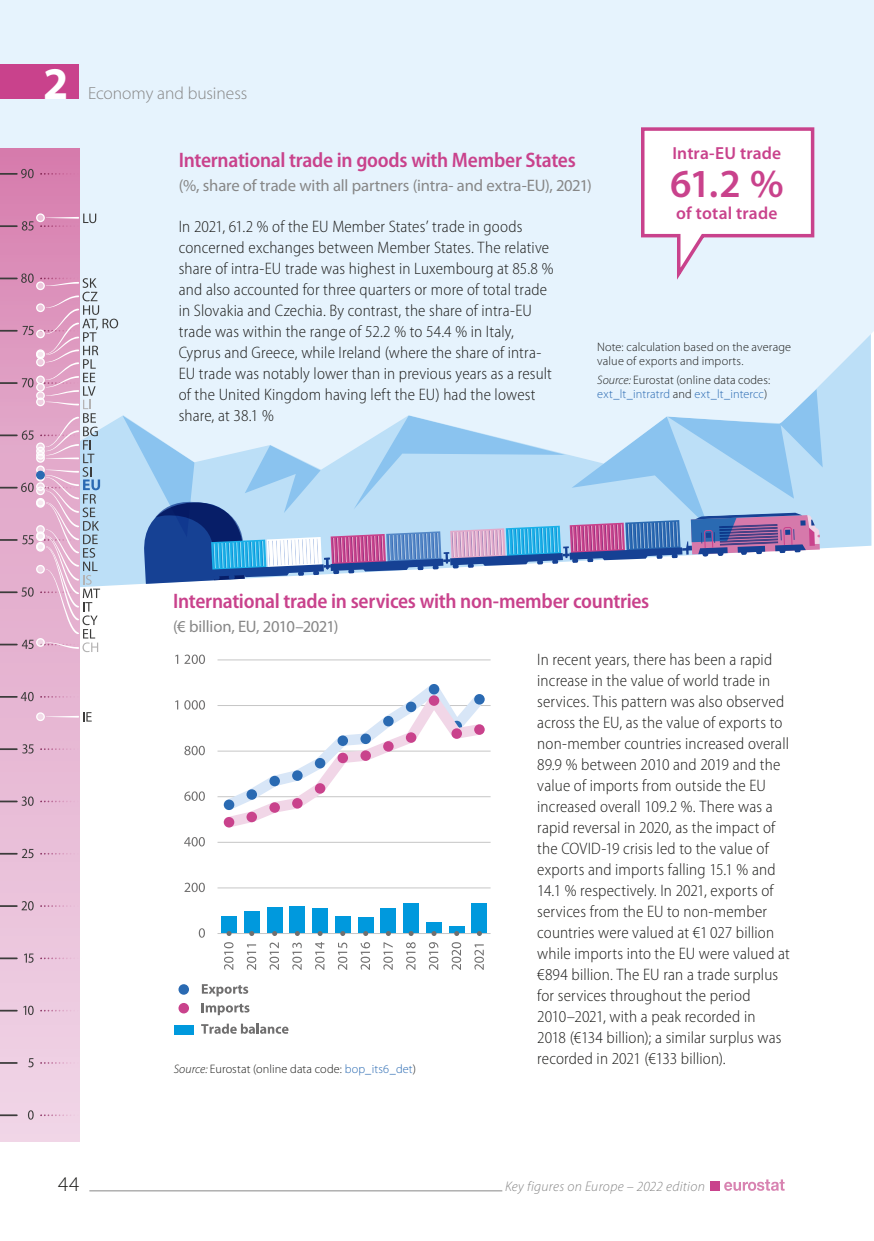
<style>
.page{position:relative;width:874px;height:1241px;background:#fff}
.page>*{position:absolute;margin:0;border:0;box-sizing:border-box;transform-origin:0 0}
.t1{font:700 45.5px "Myriad Pro";color:#fff}
.t2{font:600 39.9px "Myriad Pro";color:#c9428c}
.t3{font:600 semi-condensed 21px "Myriad Pro";letter-spacing:-.015em;color:#c9428c}
.t4{font:300 21px "Myriad Pro";color:#1d1d1b}
.t5{font:600 17.5px "Myriad Pro";letter-spacing:.01em;color:#c9428c}
.t6{font:300 17.5px "Myriad Pro";letter-spacing:-.005em;color:#878787}
.body{font:300 semi-condensed 16.62px/21px "Myriad Pro";letter-spacing:.01em;color:#1d1d1b}
.t7{font:16.62px "Myriad Pro";letter-spacing:-.01em;color:#878787}
.t8{font:italic 300 14px "Myriad Pro";letter-spacing:.02em;color:#878787}
.t9{font:300 12.25px/14px "Myriad Pro";letter-spacing:.01em;color:#1d1d1b}
.s1{font-style:italic}
.s2{color:#2a6ab2}
</style>
<div class="page">
<div style="left:0;top:0;width:873px;height:509px;background:#e6f3fd"></div>
<hr style="left:217px;top:841px;width:273px;height:1px;background:#c6c6c6">
<hr style="left:217px;top:887px;width:273px;height:1px;background:#c6c6c6">
<div style="left:221px;top:916px;width:15px;height:17px;background:#09d"></div>
<div style="left:244px;top:910px;width:15px;height:23px;background:#09d"></div>
<div style="left:267px;top:906px;width:15px;height:27px;background:#09d"></div>
<div style="left:289px;top:905px;width:16px;height:28px;background:#09d"></div>
<div style="left:312px;top:907px;width:15px;height:26px;background:#09d"></div>
<div style="left:335px;top:916px;width:15px;height:17px;background:#09d"></div>
<div style="left:358px;top:916px;width:15px;height:17px;background:#09d"></div>
<div style="left:380px;top:908px;width:16px;height:25px;background:#09d"></div>
<div style="left:403px;top:902px;width:15px;height:31px;background:#09d"></div>
<div style="left:426px;top:922px;width:15px;height:11px;background:#09d"></div>
<div style="left:449px;top:926px;width:15px;height:7px;background:#09d"></div>
<div style="left:471px;top:903px;width:15px;height:30px;background:#09d"></div>
<hr style="left:217px;top:933px;width:273px;height:1px;background:#c6c6c6">
<svg style="left:217px;top:684px;width:273px;height:144px"></svg>
<div style="left:224px;top:816px;width:10px;height:11px;background:#c9428c;border-radius:50%"></div>
<div style="left:246px;top:811px;width:11px;height:11px;background:#c9428c;border-radius:50%"></div>
<div style="left:269px;top:802px;width:11px;height:10px;background:#c9428c;border-radius:50%"></div>
<div style="left:292px;top:798px;width:10px;height:10px;background:#c9428c;border-radius:50%"></div>
<div style="left:315px;top:783px;width:10px;height:10px;background:#c9428c;border-radius:50%"></div>
<div style="left:337px;top:752px;width:11px;height:11px;background:#c9428c;border-radius:50%"></div>
<div style="left:360px;top:750px;width:11px;height:10px;background:#c9428c;border-radius:50%"></div>
<div style="left:383px;top:741px;width:10px;height:10px;background:#c9428c;border-radius:50%"></div>
<div style="left:405px;top:732px;width:11px;height:10px;background:#c9428c;border-radius:50%"></div>
<div style="left:428px;top:695px;width:11px;height:10px;background:#c9428c;border-radius:50%"></div>
<div style="left:451px;top:728px;width:11px;height:10px;background:#c9428c;border-radius:50%"></div>
<div style="left:474px;top:724px;width:10px;height:10px;background:#c9428c;border-radius:50%"></div>
<svg style="left:226px;top:931px;width:5px;height:4px"></svg>
<svg style="left:249px;top:931px;width:5px;height:4px"></svg>
<svg style="left:272px;top:931px;width:5px;height:4px"></svg>
<svg style="left:295px;top:931px;width:5px;height:4px"></svg>
<svg style="left:317px;top:931px;width:5px;height:4px"></svg>
<svg style="left:340px;top:931px;width:5px;height:4px"></svg>
<svg style="left:363px;top:931px;width:5px;height:4px"></svg>
<svg style="left:386px;top:931px;width:4px;height:4px"></svg>
<svg style="left:408px;top:931px;width:5px;height:4px"></svg>
<svg style="left:431px;top:931px;width:5px;height:4px"></svg>
<svg style="left:454px;top:931px;width:5px;height:4px"></svg>
<svg style="left:477px;top:931px;width:4px;height:4px"></svg>
<svg style="left:199px;top:928px;width:6px;height:9px"></svg>
<svg style="left:184px;top:882px;width:21px;height:10px"></svg>
<svg style="left:184px;top:837px;width:21px;height:9px"></svg>
<svg style="left:184px;top:791px;width:21px;height:9px"></svg>
<svg style="left:184px;top:745px;width:21px;height:10px"></svg>
<svg style="left:175px;top:700px;width:3px;height:9px"></svg>
<svg style="left:184px;top:700px;width:21px;height:9px"></svg>
<svg style="left:224px;top:942px;width:9px;height:27px"></svg>
<svg style="left:247px;top:944px;width:9px;height:25px"></svg>
<svg style="left:269px;top:942px;width:10px;height:27px"></svg>
<svg style="left:292px;top:942px;width:9px;height:27px"></svg>
<svg style="left:315px;top:942px;width:9px;height:27px"></svg>
<svg style="left:338px;top:942px;width:9px;height:27px"></svg>
<svg style="left:360px;top:942px;width:10px;height:27px"></svg>
<svg style="left:383px;top:942px;width:9px;height:27px"></svg>
<svg style="left:406px;top:942px;width:9px;height:27px"></svg>
<svg style="left:428px;top:942px;width:10px;height:27px"></svg>
<svg style="left:451px;top:942px;width:10px;height:27px"></svg>
<svg style="left:474px;top:944px;width:9px;height:25px"></svg>
<div style="left:174px;top:1024px;width:19px;height:10px;background:#09d"></div>
<svg style="left:201px;top:1023px;width:87px;height:10px"></svg>
<div style="left:178px;top:984px;width:11px;height:10px;background:#2a6ab2;border-radius:50%"></div>
<svg style="left:202px;top:984px;width:46px;height:12px"></svg>
<div style="left:178px;top:1002px;width:11px;height:11px;background:#c9428c;border-radius:50%"></div>
<svg style="left:202px;top:1003px;width:47px;height:12px"></svg>
<svg style="left:0;top:664px;width:79px;height:477px;background:#eac4db"></svg>
<svg style="left:28px;top:1110px;width:52px;height:9px"></svg>
<svg style="left:28px;top:1057px;width:52px;height:10px"></svg>
<svg style="left:23px;top:1005px;width:57px;height:9px"></svg>
<svg style="left:24px;top:953px;width:56px;height:9px"></svg>
<svg style="left:39px;top:852px;width:41px;height:2px"></svg>
<svg style="left:0;top:1114px;width:17px;height:1px"></svg>
<svg style="left:0;top:1061px;width:17px;height:2px"></svg>
<svg style="left:0;top:1009px;width:17px;height:2px"></svg>
<svg style="left:0;top:957px;width:17px;height:2px"></svg>
<svg style="left:0;top:900px;width:80px;height:10px"></svg>
<svg style="left:0;top:848px;width:33px;height:10px"></svg>
<svg style="left:0;top:796px;width:80px;height:9px"></svg>
<svg style="left:0;top:744px;width:80px;height:9px"></svg>
<svg style="left:0;top:691px;width:80px;height:10px"></svg>
<svg style="left:37px;top:713px;width:7px;height:7px"></svg>
<div style="left:36px;top:712px;width:9px;height:9px;border:1px solid #fff;border-radius:50%"></div>
<svg style="left:0;top:125px;width:822px;height:539px"></svg>
<svg style="left:46px;top:712px;width:46px;height:9px"></svg>
<div style="left:37px;top:471px;width:7px;height:8px;background:#2a6ab2;border-radius:50%"></div>
<div style="left:36px;top:470px;width:9px;height:9px;border:1px solid #2a6ab2;border-radius:50%"></div>
<hr style="left:89px;top:1190px;width:413px;height:1px;background:#878787">
<svg style="left:724px;top:1179px;width:60px;height:11px"></svg>
<div style="left:709px;top:1181px;width:10px;height:10px;background:#c9428c"></div>
<div style="left:0;top:64px;width:78px;height:35px;background:#c9428c"></div>
<h1 class="t1" style="left:43px;top:58px;width:27px">2</h1>
<p class="t6" style="left:88px;top:84px;width:161px">Economy and business</p>
<p class="t5" style="left:672px;top:143px;width:110px">Intra-EU trade</p>
<h2 class="t2" style="left:669px;top:162px;width:115px">61.2 %</h2>
<p class="t5" style="left:675px;top:203px;width:103px">of total trade</p>
<p class="t3" style="left:179px;top:146px;width:398px">International trade in goods with Member States</p>
<p class="t7" style="left:179px;top:177px;width:414px">(%, share of trade with all partners (intra- and extra-EU), 2021)</p>
<p class="body" style="left:179px;top:216px;width:376px">In 2021, 61.2 % of the EU Member States’ trade in goods concerned exchanges between Member States. The relative share of intra-EU trade was highest in Luxembourg at 85.8 % and also accounted for three quarters or more of total trade in Slovakia and Czechia. By contrast, the share of intra-EU trade was within the range of 52.2 % to 54.4 % in Italy, Cyprus and Greece, while Ireland (where the share of intra-EU trade was notably lower than in previous years as a result of the United Kingdom having left the EU) had the lowest share, at 38.1 %</p>
<p class="t9" style="left:597px;top:340px;width:195px">Note: calculation based on the average value of exports and imports.</p>
<p class="t9" style="left:597px;top:373px;width:174px"><span class="s1">Source:</span> Eurostat (online data codes: <span class="s2">ext_lt_intratrd</span> and <span class="s2">ext_lt_intercc</span>)</p>
<p class="t3" style="left:173px;top:587px;width:477px">International trade in services with non-member countries</p>
<p class="t7" style="left:173px;top:617px;width:167px">(€ billion, EU, 2010–2021)</p>
<p class="t9" style="left:174px;top:1061px;width:243px"><span class="s1">Source:</span> Eurostat (online data code: <span class="s2">bop_its6_det</span>)</p>
<p class="body" style="left:537px;top:648px;width:254px">In recent years, there has been a rapid increase in the value of world trade in services. This pattern was also observed across the EU, as the value of exports to non-member countries increased overall 89.9 % between 2010 and 2019 and the value of imports from outside the EU increased overall 109.2 %. There was a rapid reversal in 2020, as the impact of the COVID-19 crisis led to the value of exports and imports falling 15.1 % and 14.1 % respectively. In 2021, exports of services from the EU to non-member countries were valued at €1 027 billion while imports into the EU were valued at €894 billion. The EU ran a trade surplus for services throughout the period 2010–2021, with a peak recorded in<br>2018 (€134 billion); a similar surplus was recorded in 2021 (€133 billion).</p>
<p class="t4" style="left:58px;top:1172px;width:23px">44</p>
<p class="t8" style="left:505px;top:1178px;width:201px">Key figures on Europe – 2022 edition</p>
</div>
